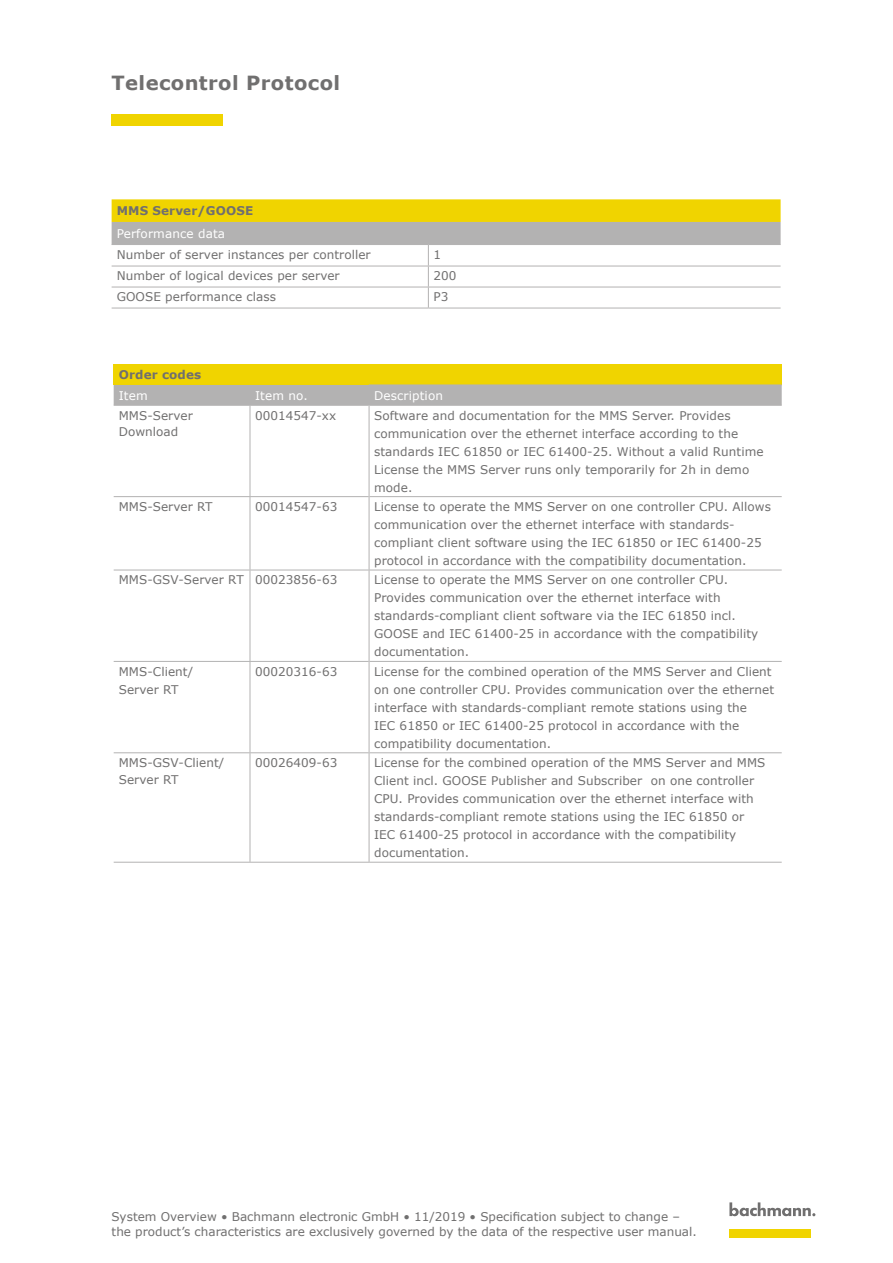
<style>
.page{position:relative;width:893px;height:1263px;background:#fff}
.page>*{position:absolute;margin:0;border:0;box-sizing:border-box;transform-origin:0 0}
.t1{font:700 19.5px "Verdana";letter-spacing:.02em;color:#706f6f}
.t2{font:12px/18px "Verdana";letter-spacing:.005em;color:#706f6f}
.t3{font:12px "Verdana";letter-spacing:.01em;color:#fff}
.t4{font:700 12px "Verdana";letter-spacing:.01em;color:#706f6f}
</style>
<div class="page">
<div style="left:112px;top:115px;width:111px;height:11px;background:#f0d400"></div>
<div style="left:114px;top:365px;width:668px;height:20px;background:#f0d400"></div>
<hr style="left:114px;top:405px;width:136px;height:1px;background:#b3b2b2">
<hr style="left:114px;top:496px;width:136px;height:1px;background:#b3b2b2">
<hr style="left:114px;top:570px;width:136px;height:1px;background:#b3b2b2">
<hr style="left:114px;top:661px;width:136px;height:1px;background:#b3b2b2">
<hr style="left:114px;top:752px;width:136px;height:1px;background:#b3b2b2">
<hr style="left:114px;top:862px;width:136px;height:1px;background:#b3b2b2">
<hr style="left:369px;top:405px;width:413px;height:1px;background:#b3b2b2">
<hr style="left:369px;top:496px;width:413px;height:1px;background:#b3b2b2">
<hr style="left:369px;top:570px;width:413px;height:1px;background:#b3b2b2">
<hr style="left:369px;top:661px;width:413px;height:1px;background:#b3b2b2">
<hr style="left:369px;top:752px;width:413px;height:1px;background:#b3b2b2">
<hr style="left:369px;top:862px;width:413px;height:1px;background:#b3b2b2">
<hr style="left:250px;top:406px;width:1px;height:90px;background:#b3b2b2">
<hr style="left:250px;top:497px;width:1px;height:73px;background:#b3b2b2">
<hr style="left:250px;top:570px;width:1px;height:91px;background:#b3b2b2">
<hr style="left:250px;top:662px;width:1px;height:90px;background:#b3b2b2">
<hr style="left:250px;top:753px;width:1px;height:109px;background:#b3b2b2">
<hr style="left:250px;top:405px;width:119px;height:1px;background:#b3b2b2">
<hr style="left:250px;top:496px;width:119px;height:1px;background:#b3b2b2">
<hr style="left:250px;top:570px;width:119px;height:1px;background:#b3b2b2">
<hr style="left:250px;top:661px;width:119px;height:1px;background:#b3b2b2">
<hr style="left:250px;top:752px;width:119px;height:1px;background:#b3b2b2">
<hr style="left:250px;top:862px;width:119px;height:1px;background:#b3b2b2">
<div style="left:114px;top:385px;width:668px;height:20px;background:#b3b2b2"></div>
<hr style="left:369px;top:405px;width:1px;height:92px;background:#b3b2b2">
<hr style="left:369px;top:497px;width:1px;height:73px;background:#b3b2b2">
<hr style="left:369px;top:570px;width:1px;height:91px;background:#b3b2b2">
<hr style="left:369px;top:661px;width:1px;height:92px;background:#b3b2b2">
<hr style="left:369px;top:753px;width:1px;height:109px;background:#b3b2b2">
<svg style="left:112px;top:199px;width:669px;height:109px"></svg>
<hr style="left:428px;top:287px;width:353px;height:1px;background:#b3b2b2">
<hr style="left:112px;top:308px;width:316px;height:1px;background:#b3b2b2">
<hr style="left:428px;top:308px;width:353px;height:1px;background:#b3b2b2">
<svg style="left:729px;top:1202px;width:86px;height:15px"></svg>
<div style="left:729px;top:1229px;width:82px;height:8px;background:#f0d400"></div>
<h1 class="t1" style="left:112px;top:69px;width:230px">Telecontrol Protocol</h1>
<p class="t4" style="left:117px;top:202px;width:138px">MMS Server/GOOSE</p>
<p class="t3" style="left:117px;top:225px;width:110px">Performance data</p>
<p class="t2" style="left:117px;top:245px;width:256px">Number of server instances per controller</p>
<p class="t2" style="left:433px;top:245px;width:9px">1</p>
<p class="t2" style="left:117px;top:267px;width:225px">Number of logical devices per server</p>
<p class="t2" style="left:433px;top:267px;width:25px">200</p>
<p class="t2" style="left:117px;top:288px;width:161px">GOOSE performance class</p>
<p class="t2" style="left:433px;top:288px;width:16px">P3</p>
<p class="t4" style="left:119px;top:367px;width:84px">Order codes</p>
<p class="t3" style="left:119px;top:387px;width:30px">Item</p>
<p class="t3" style="left:255px;top:387px;width:54px">Item no.</p>
<p class="t3" style="left:374px;top:387px;width:70px">Description</p>
<p class="t2" style="left:119px;top:407px;width:76px;line-height:16.5px">MMS-Server<br>Download</p>
<p class="t2" style="left:255px;top:406px;width:83px">00014547-xx</p>
<p class="t2" style="left:374px;top:406px;width:391px">Software and documentation for the MMS Server. Provides communication over the ethernet interface according to the standards IEC 61850 or IEC 61400-25. Without a valid Runtime License the MMS Server runs only temporarily for 2h in demo mode.</p>
<p class="t2" style="left:119px;top:497px;width:95px">MMS-Server RT</p>
<p class="t2" style="left:255px;top:497px;width:84px">00014547-63</p>
<p class="t2" style="left:374px;top:497px;width:398px">License to operate the MMS Server on one controller CPU. Allows communication over the ethernet interface with standards&shy;compliant client software using the IEC 61850 or IEC 61400-25 protocol in accordance with the compatibility documentation.</p>
<p class="t2" style="left:119px;top:571px;width:220px">MMS-GSV-Server RT 00023856-63</p>
<p class="t2" style="left:374px;top:571px;width:386px">License to operate the MMS Server on one controller CPU.<br>Provides communication over the ethernet interface with standards-compliant client software via the IEC 61850 incl.<br>GOOSE and IEC 61400-25 in accordance with the compatibility documentation.</p>
<p class="t2" style="left:119px;top:662px;width:76px">MMS-Client/<br>Server RT</p>
<p class="t2" style="left:255px;top:662px;width:84px">00020316-63</p>
<p class="t2" style="left:374px;top:662px;width:401px">License for the combined operation of the MMS Server and Client on one controller CPU. Provides communication over the ethernet interface with standards-compliant remote stations using the<br>IEC 61850 or IEC 61400-25 protocol in accordance with the compatibility documentation.</p>
<p class="t2" style="left:119px;top:754px;width:107px;line-height:16.5px">MMS-GSV-Client/<br>Server RT</p>
<p class="t2" style="left:255px;top:754px;width:84px">00026409-63</p>
<p class="t2" style="left:374px;top:754px;width:393px">License for the combined operation of the MMS Server and MMS Client incl. GOOSE Publisher and Subscriber on one controller CPU. Provides communication over the ethernet interface with standards-compliant remote stations using the IEC 61850 or IEC 61400-25 protocol in accordance with the compatibility documentation.</p>
<p class="t2" style="left:112px;top:1209px;width:587px;line-height:14.4px">System Overview • Bachmann electronic GmbH • 11/2019 • Specification subject to change – the product’s characteristics are exclusively governed by the data of the respective user manual.</p>
</div>
